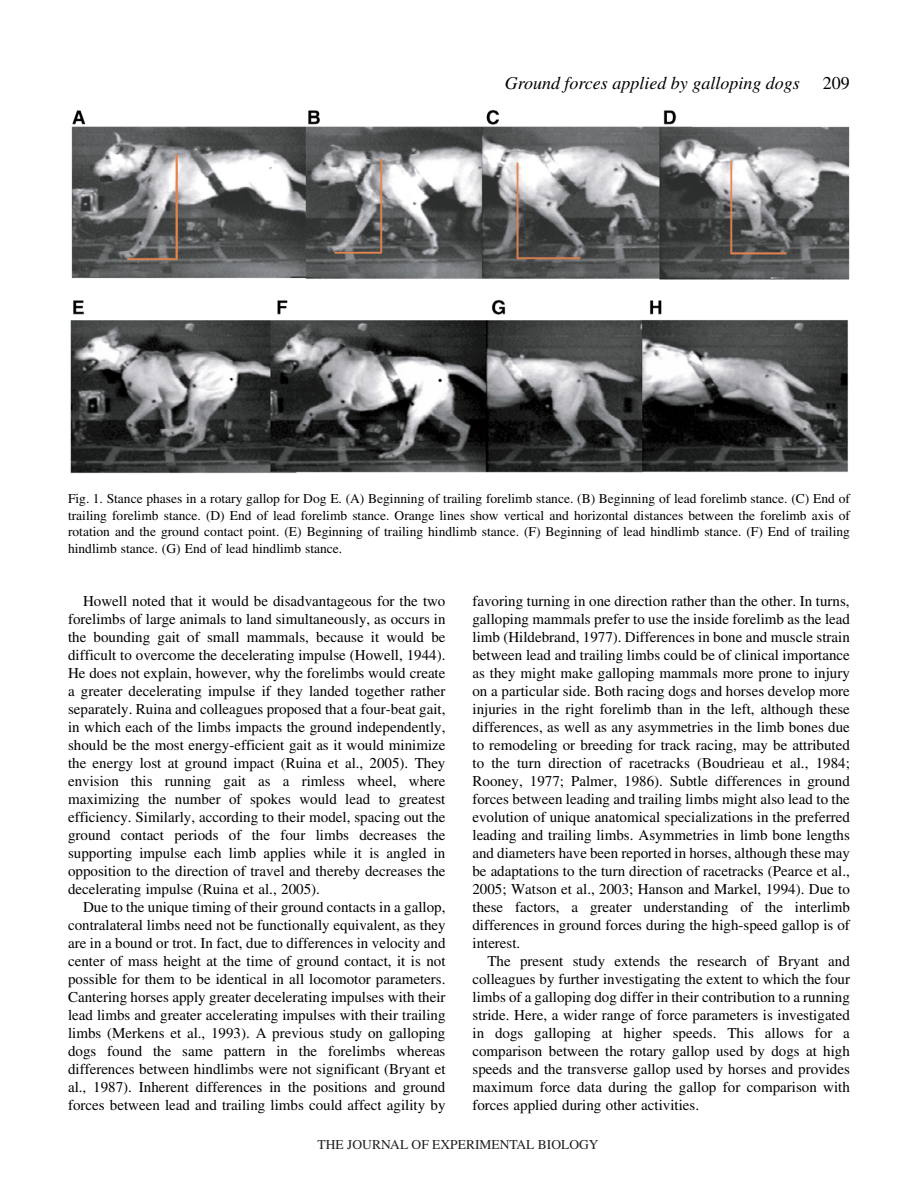
<style>
.page{position:relative;width:918px;height:1188px;background:#fff}
.page>*{position:absolute;margin:0;border:0;box-sizing:border-box;transform-origin:0 0}
.t1{font:italic 18px "Times";color:#000}
.t2{font:18px "Times";color:#000}
.t3{font:15px/18px "Times";color:#000;text-align:justify}
.t4{font:13.5px/16.5px "Times";color:#000;text-align:justify}
.t5{font:13.5px "Times";color:#231f20}
.s1{color:#fff}
</style>
<div class="page">
<img style="left:70px;top:110px;width:780px;height:364px">
<p class="t1" style="left:505px;top:76px;width:296px">Ground forces applied by galloping dogs</p>
<p class="t2" style="left:823px;top:76px;width:28px">209</p>
<p class="t4" style="left:68px;top:492px;width:783px">Fig.<span class="s1">·</span>1. Stance phases in a rotary gallop for Dog E. (A) Beginning of trailing forelimb stance. (B) Beginning of lead forelimb stance. (C) End of trailing forelimb stance. (D) End of lead forelimb stance. Orange lines show vertical and horizontal distances between the forelimb axis of rotation and the ground contact point. (E) Beginning of trailing hindlimb stance. (F) Beginning of lead hindlimb stance. (F) End of trailing hindlimb stance. (G) End of lead hindlimb stance.</p>
<p class="t3" style="left:68px;top:594px;width:379px;text-indent:15px">Howell noted that it would be disadvantageous for the two forelimbs of large animals to land simultaneously, as occurs in the bounding gait of small mammals, because it would be difficult to overcome the decelerating impulse (Howell, 1944).<br>He does not explain, however, why the forelimbs would create a greater decelerating impulse if they landed together rather separately. Ruina and colleagues proposed that a four-beat gait, in which each of the limbs impacts the ground independently, should be the most energy-efficient gait as it would minimize the energy lost at ground impact (Ruina et al., 2005). They envision this running gait as a rimless wheel, where maximizing the number of spokes would lead to greatest efficiency. Similarly, according to their model, spacing out the ground contact periods of the four limbs decreases the supporting impulse each limb applies while it is angled in opposition to the direction of travel and thereby decreases the decelerating impulse (Ruina et al., 2005).</p>
<p class="t3" style="left:68px;top:900px;width:379px;text-indent:15px">Due to the unique timing of their ground contacts in a gallop, contralateral limbs need not be functionally equivalent, as they are in a bound or trot. In fact, due to differences in velocity and center of mass height at the time of ground contact, it is not possible for them to be identical in all locomotor parameters.<br>Cantering horses apply greater decelerating impulses with their lead limbs and greater accelerating impulses with their trailing limbs (Merkens et al., 1993). A previous study on galloping dogs found the same pattern in the forelimbs whereas differences between hindlimbs were not significant (Bryant et al., 1987). Inherent differences in the positions and ground forces between lead and trailing limbs could affect agility by</p>
<p class="t3" style="left:472px;top:594px;width:379px">favoring turning in one direction rather than the other. In turns, galloping mammals prefer to use the inside forelimb as the lead limb (Hildebrand, 1977). Differences in bone and muscle strain between lead and trailing limbs could be of clinical importance as they might make galloping mammals more prone to injury on a particular side. Both racing dogs and horses develop more injuries in the right forelimb than in the left, although these differences, as well as any asymmetries in the limb bones due to remodeling or breeding for track racing, may be attributed to the turn direction of racetracks (Boudrieau et al., 1984; Rooney, 1977; Palmer, 1986). Subtle differences in ground forces between leading and trailing limbs might also lead to the evolution of unique anatomical specializations in the preferred leading and trailing limbs. Asymmetries in limb bone lengths and diameters have been reported in horses, although these may be adaptations to the turn direction of racetracks (Pearce et al., 2005; Watson et al., 2003; Hanson and Markel, 1994). Due to these factors, a greater understanding of the interlimb differences in ground forces during the high-speed gallop is of interest.</p>
<p class="t3" style="left:472px;top:954px;width:379px;text-indent:15px">The present study extends the research of Bryant and colleagues by further investigating the extent to which the four limbs of a galloping dog differ in their contribution to a running stride. Here, a wider range of force parameters is investigated in dogs galloping at higher speeds. This allows for a comparison between the rotary gallop used by dogs at high speeds and the transverse gallop used by horses and provides maximum force data during the gallop for comparison with forces applied during other activities.</p>
<p class="t5" style="left:318px;top:1137px;width:282px">THE JOURNAL OF EXPERIMENTAL BIOLOGY</p>
</div>
